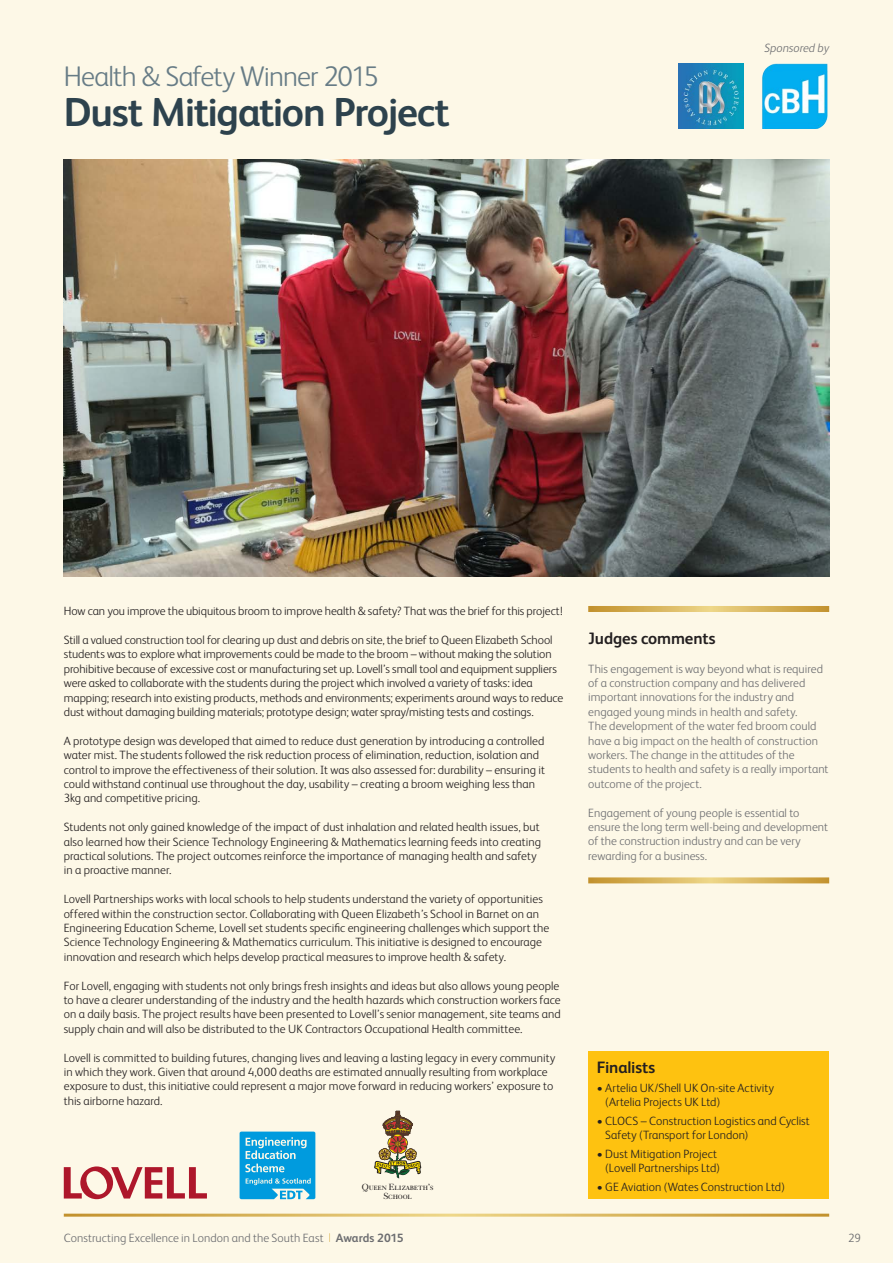
<style>
.page{position:relative;width:893px;height:1263px;background:#fdf8e7}
.page>*{position:absolute;margin:0;border:0;box-sizing:border-box;transform-origin:0 0}
.t1{font:700 40.5px "FS Albert";letter-spacing:-.035em;color:#2d424d}
.t2{font:300 28.5px "FS Albert";letter-spacing:-.03em;color:#677c86}
.t3{font:700 16.5px "FS Albert";letter-spacing:-.01em;color:#231f20}
.t4{font:300 12px/14.4px "FS Albert";color:#231f20}
.t5{font:300 12px/14.4px "FS Albert";letter-spacing:.005em;color:#6c6d70}
.t6{font:italic 300 12px "FS Albert";color:#6c6d70}
.t7{font:9px "Caslon Five Forty Roman SC";letter-spacing:-.02em;color:#231f20}
.s1{color:#fff}
.s2{font-weight:700}
</style>
<div class="page">
<svg style="left:588px;top:606px;width:241px;height:6px"></svg>
<svg style="left:588px;top:877px;width:241px;height:6px"></svg>
<img style="left:64px;top:159px;width:765px;height:417px">
<div style="left:588px;top:1052px;width:241px;height:147px;background:#fec210"></div>
<hr style="left:64px;top:1214px;width:765px;height:3px;background:#fff">
<svg style="left:374px;top:1111px;width:47px;height:67px"></svg>
<svg style="left:240px;top:1131px;width:75px;height:68px;background:#2eabdf"></svg>
<svg style="left:64px;top:1166px;width:143px;height:33px"></svg>
<img style="left:679px;top:64px;width:65px;height:65px">
<img style="left:762px;top:64px;width:66px;height:65px">
<p class="t2" style="left:64px;top:57px;width:316px">Health &amp; Safety Winner 2015</p>
<p class="t1" style="left:64px;top:85px;width:388px">Dust Mitigation Project</p>
<p class="t6" style="left:764px;top:40px;width:66px">Sponsored by</p>
<p class="t4" style="left:64px;top:603px;width:501px">How can you improve the ubiquitous broom to improve health &amp; safety? That was the brief for this project!</p>
<p class="t4" style="left:64px;top:632px;width:501px">Still a valued construction tool for clearing up dust and debris on site, the brief to Queen Elizabeth School students was to explore what improvements could be made to the broom – without making the solution prohibitive because of excessive cost or manufacturing set up. Lovell’s small tool and equipment suppliers were asked to collaborate with the students during the project which involved a variety of tasks: idea mapping; research into existing products, methods and environments; experiments around ways to reduce dust without damaging building materials; prototype design; water spray/misting tests and costings.</p>
<p class="t4" style="left:64px;top:733px;width:483px">A prototype design was developed that aimed to reduce dust generation by introducing a controlled water mist. The students followed the risk reduction process of elimination, reduction, isolation and control to improve the effectiveness of their solution. It was also assessed for: durability – ensuring it could withstand continual use throughout the day, usability – creating a broom weighing less than 3kg and competitive pricing.</p>
<p class="t4" style="left:64px;top:819px;width:479px">Students not only gained knowledge of the impact of dust inhalation and related health issues, but also learned how their Science Technology Engineering &amp; Mathematics learning feeds into creating practical solutions. The project outcomes reinforce the importance of managing health and safety in a proactive manner.</p>
<p class="t4" style="left:64px;top:891px;width:487px">Lovell Partnerships works with local schools to help students understand the variety of opportunities offered within the construction sector. Collaborating with Queen Elizabeth’s School in Barnet on an Engineering Education Scheme, Lovell set students specific engineering challenges which support the Science Technology Engineering &amp; Mathematics curriculum. This initiative is designed to encourage innovation and research which helps develop practical measures to improve health &amp; safety.</p>
<p class="t4" style="left:64px;top:978px;width:499px">For Lovell, engaging with students not only brings fresh insights and ideas but also allows young people to have a clearer understanding of the industry and the health hazards which construction workers face on a daily basis. The project results have been presented to Lovell’s senior management, site teams and supply chain and will also be distributed to the UK Contractors Occupational Health committee.</p>
<p class="t4" style="left:64px;top:1050px;width:493px">Lovell is committed to building futures, changing lives and leaving a lasting legacy in every community in which they work. Given that around 4,000 deaths are estimated annually resulting from workplace exposure to dust, this initiative could represent a major move forward in reducing workers’ exposure to this airborne hazard.</p>
<p class="t7" style="left:362px;top:1182px;width:73px">Queen Elizabeth’s</p>
<p class="t7" style="left:383px;top:1191px;width:30px">School</p>
<p class="t3" style="left:588px;top:627px;width:129px">Judges comments</p>
<p class="t5" style="left:588px;top:661px;width:242px">This engagement is way beyond what is required of a construction company and has delivered important innovations for the industry and engaged young minds in health and safety.<br>The development of the water fed broom could have a big impact on the health of construction workers. The change in the attitudes of the students to health and safety is a really important outcome of the project.</p>
<p class="t5" style="left:588px;top:805px;width:241px">Engagement of young people is essential to ensure the long term well-being and development of the construction industry and can be very rewarding for a business.</p>
<p class="t3" style="left:597px;top:1056px;width:60px">Finalists</p>
<p class="t4" style="left:605px;top:1080px;width:170px;text-indent:-9px">• Artelia UK/Shell UK On-site Activity (Artelia Projects UK Ltd)</p>
<p class="t4" style="left:605px;top:1113px;width:206px;text-indent:-9px">• CLOCS – Construction Logistics and Cyclist<br>Safety (Transport for London)</p>
<p class="t4" style="left:597px;top:1146px;width:125px;text-align:right">• Dust Mitigation Project (Lovell Partnerships Ltd)</p>
<p class="t4" style="left:597px;top:1179px;width:190px">• GE Aviation (Wates Construction Ltd)</p>
<p class="t5" style="left:64px;top:1230px;width:341px">Constructing Excellence in London and the South East <span class="s1">|</span> <span class="s2">Awards 2015</span></p>
<p class="t5" style="left:848px;top:1230px;width:14px">29</p>
</div>
